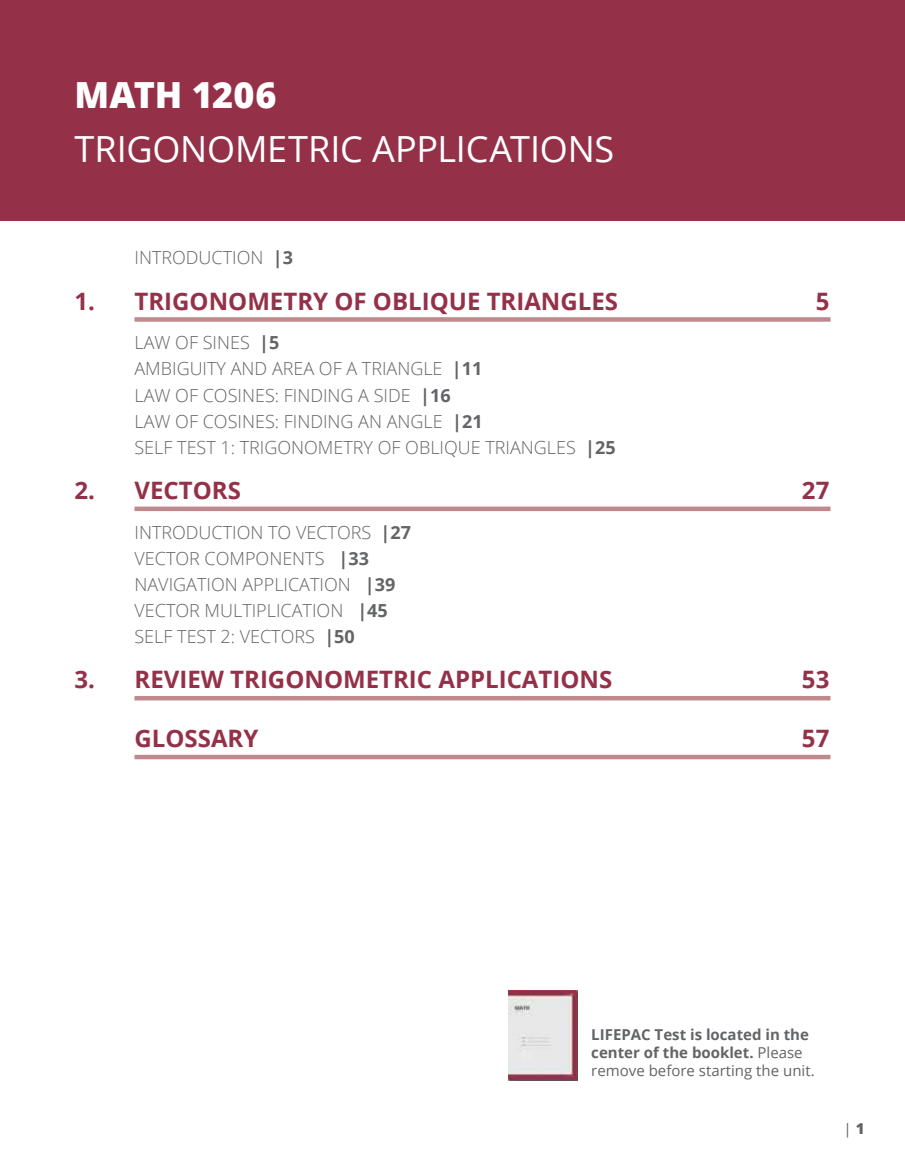
<style>
.page{position:relative;width:905px;height:1175px;background:#fff}
.page>*{position:absolute;margin:0;border:0;box-sizing:border-box;transform-origin:0 0}
.t1{font:36px "Open Sans";letter-spacing:-.005em;color:#fff}
.t2{font:800 36px "Open Sans";color:#fff}
.t3{font:700 24px "Open Sans";color:#943149}
.t4{font:300 18px/26.1px "Open Sans";color:#636466}
.t5{font:700 15px/18px "Open Sans";color:#636466}
.t6{font:15px "Open Sans";color:#636466}
.s1{font-weight:700}
.s2{font-weight:400}
.s3{font-weight:800}
</style>
<div class="page">
<img style="left:508px;top:990px;width:69px;height:90px">
<div style="left:134px;top:317px;width:696px;height:5px;background:#c0898d"></div>
<div style="left:134px;top:506px;width:696px;height:5px;background:#c0898d"></div>
<hr style="left:134px;top:696px;width:696px;height:4px;background:#c0898d">
<div style="left:134px;top:754px;width:696px;height:5px;background:#c0898d"></div>
<div style="left:0;top:0;width:904px;height:220px;background:#943149"></div>
<h1 class="t2" style="left:74px;top:68px;width:203px">MATH 1206</h1>
<h1 class="t1" style="left:74px;top:124px;width:541px">TRIGONOMETRIC APPLICATIONS</h1>
<p class="t4" style="left:134px;top:244px;width:160px">INTRODUCTION <span class="s1">|3</span></p>
<h2 class="t3" style="left:74px;top:284px;width:545px">1. TRIGONOMETRY OF OBLIQUE TRIANGLES</h2>
<h2 class="t3" style="left:815px;top:284px;width:15px">5</h2>
<p class="t4" style="left:134px;top:329px;width:482px">LAW OF SINES <span class="s1">|5<br></span>AMBIGUITY AND AREA OF A TRIANGLE <span class="s1">|11<br></span>LAW OF COSINES: FINDING A SIDE <span class="s1">|16<br></span>LAW OF COSINES: FINDING AN ANGLE <span class="s1">|21<br></span>SELF TEST 1: TRIGONOMETRY OF OBLIQUE TRIANGLES <span class="s1">|25</span></p>
<h2 class="t3" style="left:74px;top:473px;width:168px">2. VECTORS</h2>
<h2 class="t3" style="left:802px;top:473px;width:29px">27</h2>
<p class="t4" style="left:134px;top:518px;width:278px">INTRODUCTION TO VECTORS <span class="s1">|27<br></span>VECTOR COMPONENTS <span class="s1">|33<br></span>NAVIGATION APPLICATION <span class="s1">|39<br></span>VECTOR MULTIPLICATION <span class="s1">|45<br></span>SELF TEST 2: VECTORS <span class="s1">|50</span></p>
<h2 class="t3" style="left:74px;top:663px;width:539px">3. REVIEW TRIGONOMETRIC APPLICATIONS</h2>
<h2 class="t3" style="left:802px;top:663px;width:29px">53</h2>
<h2 class="t3" style="left:134px;top:721px;width:125px">GLOSSARY</h2>
<h2 class="t3" style="left:802px;top:721px;width:29px">57</h2>
<p class="t5" style="left:591px;top:1024px;width:225px">LIFEPAC Test is located in the center of the booklet. <span class="s2">Please remove before starting the unit.</span></p>
<p class="t6" style="left:843px;top:1118px;width:22px">| <span class="s3">1</span></p>
</div>
